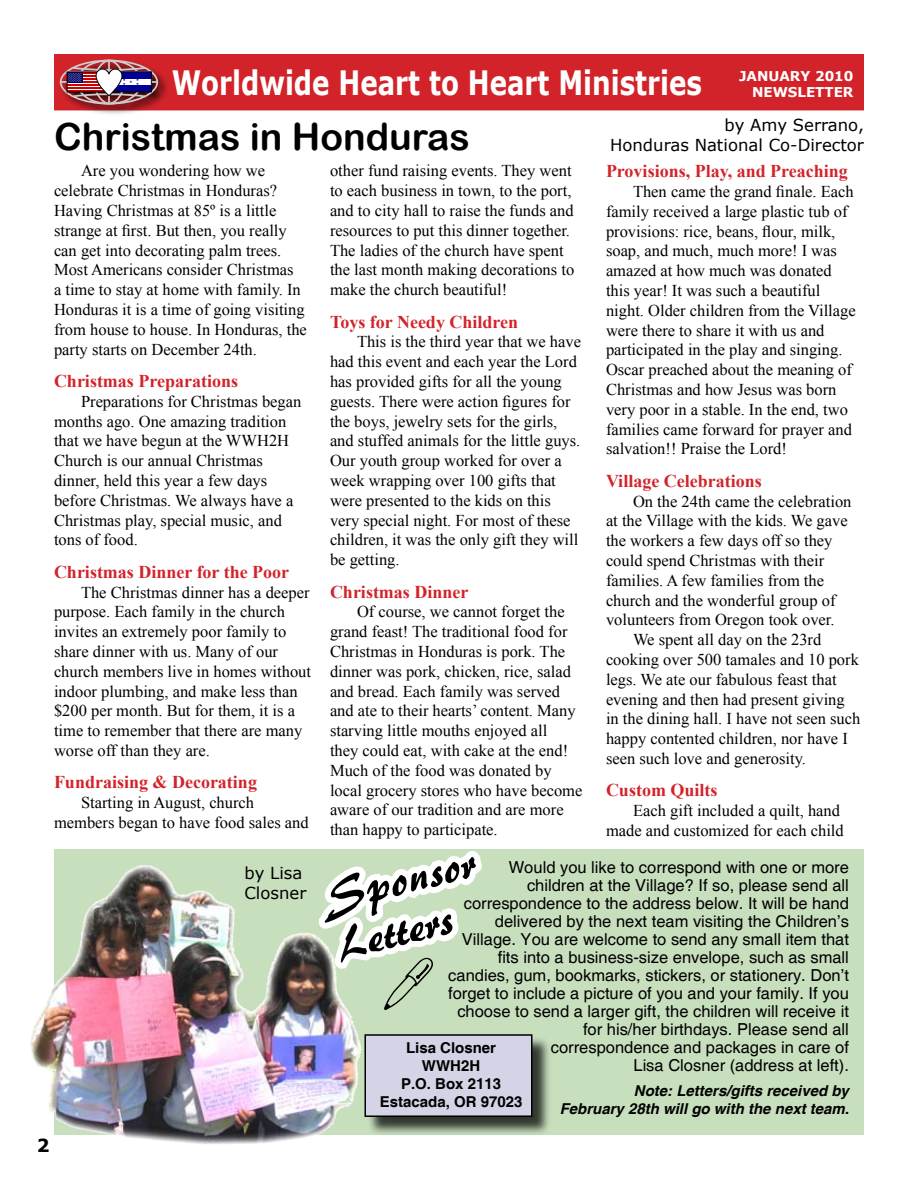
<style>
.page{position:relative;width:918px;height:1188px;background:#fff}
.page>*{position:absolute;margin:0;border:0;box-sizing:border-box;transform-origin:0 0}
.t1{font:45.9px/49.1px "Brush Flash";color:#000}
.t2{font:37.5px "Arial Rounded MT Bold";color:#000}
.t3{font:700 33.6px "Verdana";color:#fff;scale:.78 1}
.t4{font:700 18px "Times New Roman";color:#d2232a}
.t5{font:16.5px/19.8px "Times New Roman";color:#000}
.t6{font:16.5px/18px "Helvetica";color:#000;text-align:right}
.t7{font:16.5px/19.8px "Verdana";color:#000;text-align:right}
.t8{font:italic 700 15px/18px "Helvetica";color:#000;text-align:right}
.t9{font:700 15px/18px "Helvetica";color:#000;text-align:center}
.t10{font:700 13.5px/16.2px "Verdana";color:#fff;text-align:right}
</style>
<div class="page">
<div style="left:55px;top:55px;width:808px;height:55px;background:#d2232a"></div>
<div style="left:54px;top:54px;width:810px;height:56px;border:2px solid #d2232a"></div>
<div style="left:58px;top:58px;width:113px;height:59px;background:#000;opacity:.75"></div>
<div style="left:60px;top:60px;width:98px;height:45px;border:2px solid #ccc;border-radius:50%"></div>
<hr style="left:108px;top:60px;width:2px;height:44px;background:#ccc">
<hr style="left:61px;top:81px;width:97px;height:2px;background:#ccc">
<div style="left:67px;top:72px;width:38px;height:20px;border:1px solid #000"></div>
<div style="left:111px;top:72px;width:40px;height:20px;background:#fff"></div>
<div style="left:111px;top:72px;width:40px;height:6px;background:#009"></div>
<div style="left:111px;top:85px;width:40px;height:7px;background:#009"></div>
<img style="left:54px;top:849px;width:810px;height:286px">
<div style="left:366px;top:1036px;width:186px;height:101px;background:#000;opacity:.75"></div>
<div style="left:365px;top:1035px;width:167px;height:81px;background:#d4d4e6"></div>
<div style="left:364px;top:1034px;width:168px;height:83px;border:2px solid #000"></div>
<img style="left:139px;top:865px;width:89px;height:39px">
<svg style="left:68px;top:65px;width:79px;height:34px"></svg>
<svg style="left:295px;top:849px;width:196px;height:290px"></svg>
<h3 class="t3" style="left:172px;top:61px;width:681px">Worldwide Heart to Heart Ministries</h3>
<p class="t10" style="left:739px;top:67px;width:116px">JANUARY 2010<br>NEWSLETTER</p>
<h2 class="t2" style="left:54px;top:115px;width:417px">Christmas in Honduras</h2>
<p class="t7" style="left:610px;top:115px;width:255px">by Amy Serrano,<br>Honduras National Co-Director</p>
<p class="t5" style="left:54px;top:161px;width:254px;text-indent:27px">Are you wondering how we celebrate Christmas in Honduras?<br>Having Christmas at 85º is a little strange at first. But then, you really can get into decorating palm trees.<br>Most Americans consider Christmas<br>a time to stay at home with family. In Honduras it is a time of going visiting from house to house. In Honduras, the party starts on December 24th.</p>
<p class="t4" style="left:54px;top:369px;width:186px">Christmas Preparations</p>
<p class="t5" style="left:54px;top:391px;width:249px;text-indent:27px">Preparations for Christmas began months ago. One amazing tradition that we have begun at the WWH2H<br>Church is our annual Christmas dinner, held this year a few days before Christmas. We always have a<br>Christmas play, special music, and tons of food.</p>
<p class="t4" style="left:54px;top:559px;width:237px">Christmas Dinner for the Poor</p>
<p class="t5" style="left:54px;top:582px;width:259px;text-indent:27px">The Christmas dinner has a deeper purpose. Each family in the church invites an extremely poor family to share dinner with us. Many of our church members live in homes without indoor plumbing, and make less than $200 per month. But for them, it is a time to remember that there are many worse off than they are.</p>
<p class="t4" style="left:54px;top:770px;width:205px">Fundraising &amp; Decorating</p>
<p class="t5" style="left:54px;top:793px;width:256px;text-indent:27px">Starting in August, church members began to have food sales and</p>
<p class="t5" style="left:330px;top:161px;width:246px">other fund raising events. They went to each business in town, to the port, and to city hall to raise the funds and resources to put this dinner together.<br>The ladies of the church have spent the last month making decorations to make the church beautiful!</p>
<p class="t4" style="left:330px;top:309px;width:190px">Toys for Needy Children</p>
<p class="t5" style="left:330px;top:332px;width:253px;text-indent:27px">This is the third year that we have had this event and each year the Lord has provided gifts for all the young guests. There were action figures for the boys, jewelry sets for the girls, and stuffed animals for the little guys.<br>Our youth group worked for over a week wrapping over 100 gifts that were presented to the kids on this very special night. For most of these children, it was the only gift they will be getting.</p>
<p class="t4" style="left:330px;top:579px;width:140px">Christmas Dinner</p>
<p class="t5" style="left:330px;top:602px;width:254px;text-indent:27px">Of course, we cannot forget the grand feast! The traditional food for Christmas in Honduras is pork. The dinner was pork, chicken, rice, salad and bread. Each family was served and ate to their hearts’ content. Many starving little mouths enjoyed all<br>they could eat, with cake at the end!<br>Much of the food was donated by local grocery stores who have become aware of our tradition and are more than happy to participate.</p>
<p class="t4" style="left:606px;top:159px;width:243px">Provisions, Play, and Preaching</p>
<p class="t5" style="left:606px;top:181px;width:251px;text-indent:27px">Then came the grand finale. Each family received a large plastic tub of provisions: rice, beans, flour, milk, soap, and much, much more! I was amazed at how much was donated this year! It was such a beautiful night. Older children from the Village were there to share it with us and participated in the play and singing.<br>Oscar preached about the meaning of Christmas and how Jesus was born very poor in a stable. In the end, two families came forward for prayer and salvation!! Praise the Lord!</p>
<p class="t4" style="left:606px;top:468px;width:157px">Village Celebrations</p>
<p class="t5" style="left:633px;top:491px;width:220px">On the 24th came the celebration</p>
<p class="t5" style="left:606px;top:511px;width:243px">at the Village with the kids. We gave</p>
<p class="t5" style="left:606px;top:531px;width:228px">the workers a few days off so they</p>
<p class="t5" style="left:606px;top:550px;width:220px">could spend Christmas with their</p>
<p class="t5" style="left:606px;top:570px;width:220px">families. A few families from the</p>
<p class="t5" style="left:606px;top:590px;width:231px">church and the wonderful group of</p>
<p class="t5" style="left:606px;top:610px;width:230px">volunteers from Oregon took over.</p>
<p class="t5" style="left:633px;top:630px;width:190px">We spent all day on the 23rd</p>
<p class="t5" style="left:606px;top:649px;width:254px">cooking over 500 tamales and 10 pork</p>
<p class="t5" style="left:606px;top:669px;width:232px">legs. We ate our fabulous feast that</p>
<p class="t5" style="left:606px;top:689px;width:240px">evening and then had present giving</p>
<p class="t5" style="left:606px;top:709px;width:256px">in the dining hall. I have not seen such</p>
<p class="t5" style="left:606px;top:729px;width:243px">happy contented children, nor have I</p>
<p class="t5" style="left:606px;top:748px;width:202px">seen such love and generosity.</p>
<p class="t4" style="left:606px;top:778px;width:113px">Custom Quilts</p>
<p class="t5" style="left:606px;top:801px;width:239px;text-align:right">Each gift included a quilt, hand made and customized for each child</p>
<p class="t7" style="left:244px;top:863px;width:63px;text-align:left">by Lisa<br>Closner</p>
<h1 class="t1" style="left:319px;top:876px;width:155px;rotate:-14deg">Sponsor<br>Letters</h1>
<p class="t6" style="left:448px;top:859px;width:402px">Would you like to correspond with one or more children at the Village? If so, please send all correspondence to the address below. It will be hand delivered by the next team visiting the Children’s Village. You are welcome to send any small item that fits into a business-size envelope, such as small candies, gum, bookmarks, stickers, or stationery. Don’t forget to include a picture of you and your family. If you choose to send a larger gift, the children will receive it for his/her birthdays. Please send all<br>correspondence and packages in care of<br>Lisa Closner (address at left).</p>
<p class="t8" style="left:560px;top:1083px;width:291px">Note: Letters/gifts received by<br>February 28th will go with the next team.</p>
<p class="t9" style="left:380px;top:1039px;width:144px">Lisa Closner<br>WWH2H<br>P.O. Box 2113<br>Estacada, OR 97023</p>
</div>
